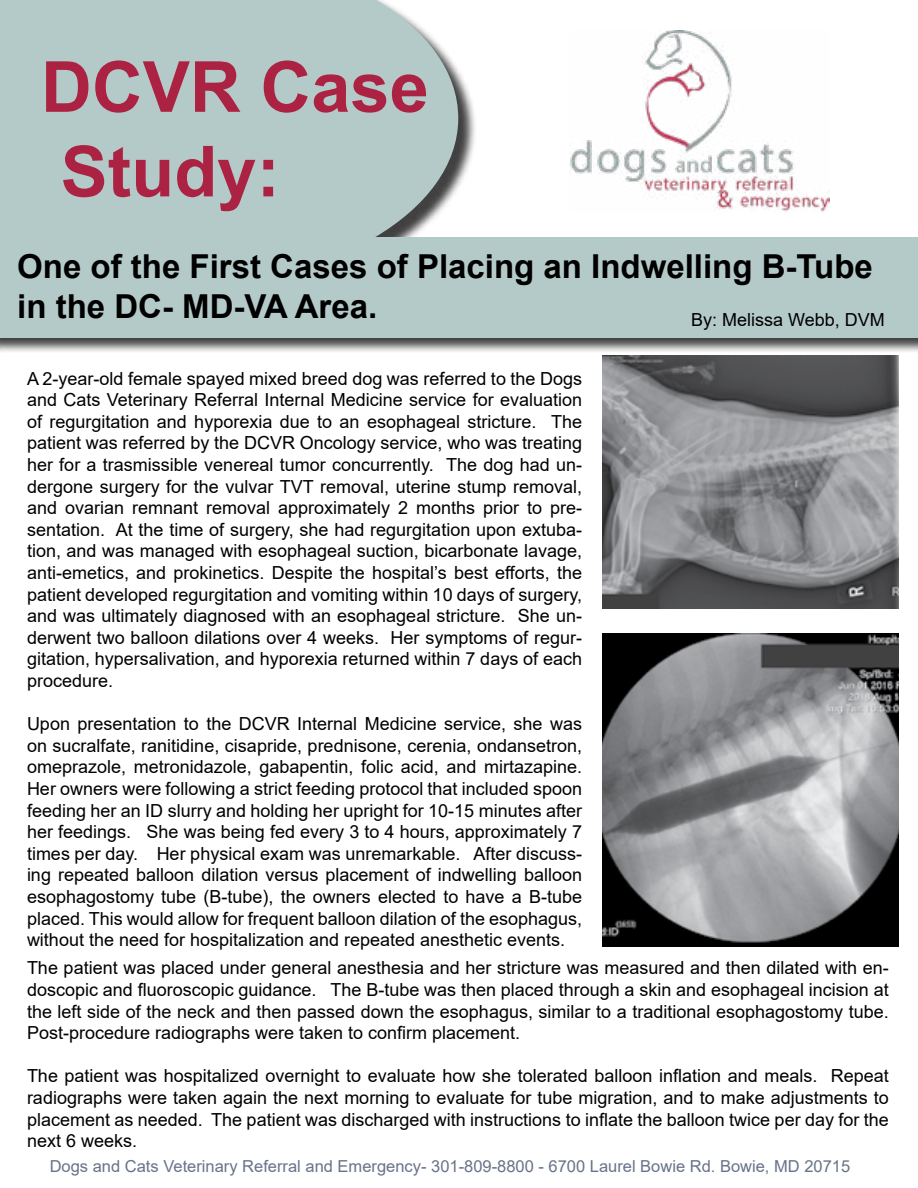
<style>
.page{position:relative;width:918px;height:1188px;background:#fff}
.page>*{position:absolute;margin:0;border:0;box-sizing:border-box;transform-origin:0 0}
.t1{font:700 70.5px/84.6px "Arial";color:#ac2242}
.t2{font:700 33px/39.6px "Arial";color:#000}
.t3{font:18px/21.6px "Arial";color:#000;text-align:justify}
.t4{font:16.5px "Arial";color:#687389}
</style>
<div class="page">
<div style="left:0;top:0;width:477px;height:307px;background:#000;opacity:.75"></div>
<div style="left:0;top:0;width:458px;height:237px;background:#b3cac9"></div>
<div style="left:0;top:238px;width:918px;height:115px;background:#000;opacity:.75"></div>
<div style="left:0;top:237px;width:918px;height:101px;background:#b4cac9"></div>
<img style="left:569px;top:31px;width:260px;height:181px">
<img style="left:603px;top:356px;width:296px;height:253px">
<img style="left:603px;top:634px;width:296px;height:313px">
<h1 class="t1" style="left:41px;top:46px;width:389px">DCVR Case<br>Study:</h1>
<h2 class="t2" style="left:17px;top:247px;width:857px">One of the First Cases of Placing an Indwelling B-Tube in the DC- MD-VA Area.</h2>
<p class="t3" style="left:691px;top:309px;width:195px">By: Melissa Webb, DVM</p>
<p class="t3" style="left:27px;top:367px;width:557px">A 2-year-old female spayed mixed breed dog was referred to the Dogs and Cats Veterinary Referral Internal Medicine service for evaluation of regurgitation and hyporexia due to an esophageal stricture. The patient was referred by the DCVR Oncology service, who was treating her for a trasmissible venereal tumor concurrently. The dog had un&shy;dergone surgery for the vulvar TVT removal, uterine stump removal, and ovarian remnant removal approximately 2 months prior to pre&shy;sentation. At the time of surgery, she had regurgitation upon extuba&shy;tion, and was managed with esophageal suction, bicarbonate lavage, anti-emetics, and prokinetics. Despite the hospital’s best efforts, the patient developed regurgitation and vomiting within 10 days of surgery, and was ultimately diagnosed with an esophageal stricture. She un&shy;derwent two balloon dilations over 4 weeks. Her symptoms of regur&shy;gitation, hypersalivation, and hyporexia returned within 7 days of each procedure.</p>
<p class="t3" style="left:27px;top:713px;width:557px">Upon presentation to the DCVR Internal Medicine service, she was on sucralfate, ranitidine, cisapride, prednisone, cerenia, ondansetron, omeprazole, metronidazole, gabapentin, folic acid, and mirtazapine.<br>Her owners were following a strict feeding protocol that included spoon feeding her an ID slurry and holding her upright for 10-15 minutes after her feedings. She was being fed every 3 to 4 hours, approximately 7 times per day. Her physical exam was unremarkable. After discuss&shy;ing repeated balloon dilation versus placement of indwelling balloon esophagostomy tube (B-tube), the owners elected to have a B-tube placed. This would allow for frequent balloon dilation of the esophagus, without the need for hospitalization and repeated anesthetic events.</p>
<p class="t3" style="left:27px;top:957px;width:863px">The patient was placed under general anesthesia and her stricture was measured and then dilated with en&shy;doscopic and fluoroscopic guidance. The B-tube was then placed through a skin and esophageal incision at the left side of the neck and then passed down the esophagus, similar to a traditional esophagostomy tube.<br>Post-procedure radiographs were taken to confirm placement.</p>
<p class="t3" style="left:27px;top:1065px;width:863px">The patient was hospitalized overnight to evaluate how she tolerated balloon inflation and meals. Repeat radiographs were taken again the next morning to evaluate for tube migration, and to make adjustments to placement as needed. The patient was discharged with instructions to inflate the balloon twice per day for the next 6 weeks.</p>
<p class="t4" style="left:50px;top:1155px;width:802px">Dogs and Cats Veterinary Referral and Emergency- 301-809-8800 - 6700 Laurel Bowie Rd. Bowie, MD 20715</p>
</div>
